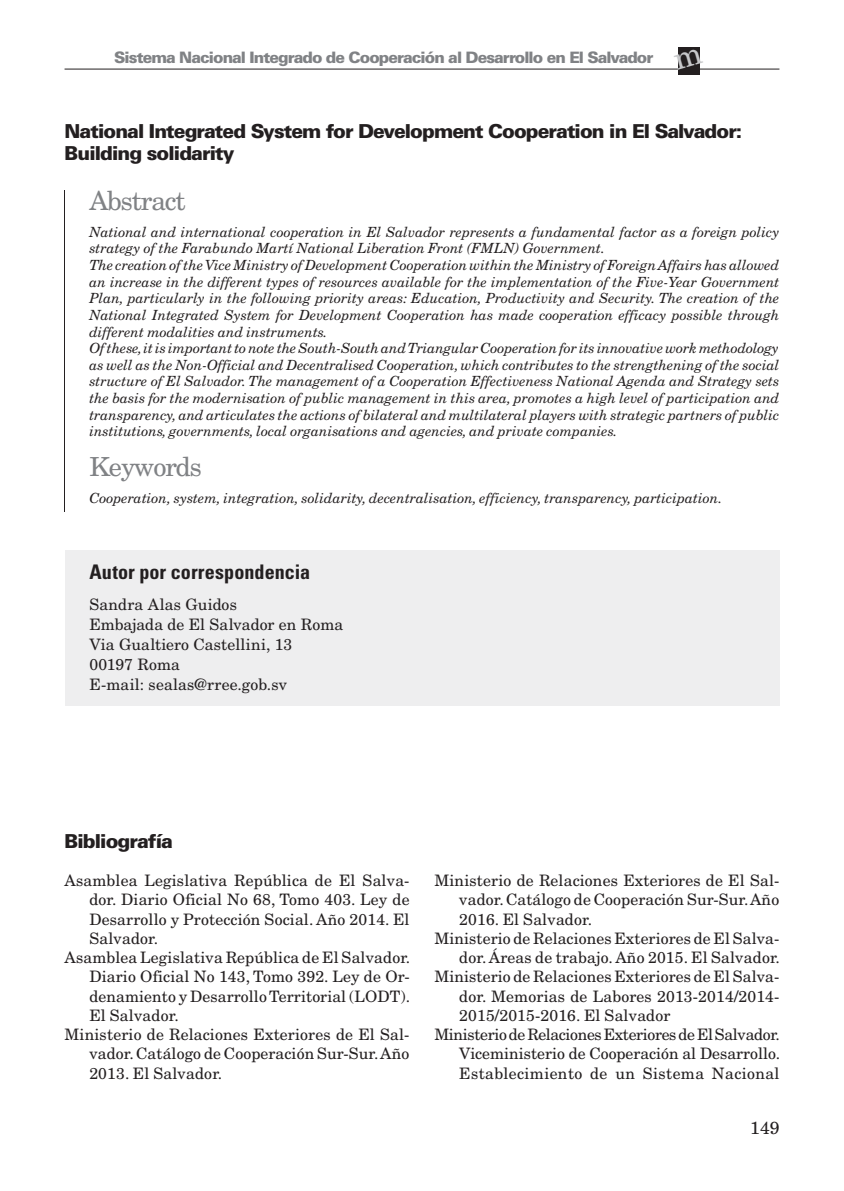
<style>
.page{position:relative;width:844px;height:1191px;background:#fff}
.page>*{position:absolute;margin:0;border:0;box-sizing:border-box;transform-origin:0 0}
.t1{font:26.25px "New Century Schlbk LT Std";letter-spacing:-.04em;color:#808285}
.t2{font:700 condensed 20.12px "Univers LT Std";color:#231f20}
.t3{font:900 19.25px/21.9px "Univers LT Std";letter-spacing:-.05em;color:#231f20}
.t4{font:17.5px "New Century Schlbk LT Std";color:#231f20}
.t5{font:15.75px/20.1px "New Century Schlbk LT Std";letter-spacing:.01em;color:#231f20}
.t6{font:900 15.75px "Univers LT Std";letter-spacing:-.06em;color:#808285}
.t7{font:15.75px "New Century Schlbk LT Std";letter-spacing:-.02em;color:#231f20}
.t8{font:italic 14px/16.6px "New Century Schlbk LT Std";color:#231f20}
</style>
<div class="page">
<div style="left:678px;top:47px;width:21px;height:28px;background:#231f20"></div>
<hr style="left:64px;top:69px;width:715px;height:1px;background:#231f20">
<hr style="left:64px;top:191px;width:1px;height:36px;background:#231f20">
<hr style="left:64px;top:226px;width:1px;height:46px;background:#231f20">
<hr style="left:64px;top:260px;width:1px;height:95px;background:#231f20">
<hr style="left:64px;top:343px;width:1px;height:112px;background:#231f20">
<hr style="left:64px;top:454px;width:1px;height:34px;background:#231f20">
<svg style="left:64px;top:488px;width:1px;height:23px"></svg>
<div style="left:64px;top:550px;width:715px;height:156px;background:#eeeeef"></div>
<svg style="left:673px;top:48px;width:30px;height:22px"></svg>
<p class="t6" style="left:114px;top:47px;width:540px">Sistema Nacional Integrado de Cooperación al Desarrollo en El Salvador</p>
<h3 class="t3" style="left:64px;top:120px;width:679px">National Integrated System for Development Cooperation in El Salvador:<br>Building solidarity</h3>
<h1 class="t1" style="left:89px;top:185px;width:98px">Abstract</h1>
<p class="t8" style="left:89px;top:223px;width:691px">National and international cooperation in El Salvador represents a fundamental factor as a foreign policy strategy of the Farabundo Martí National Liberation Front (FMLN) Government.<br>The creation of the Vice Ministry of Development Cooperation within the Ministry of Foreign Affairs has allowed an increase in the different types of resources available for the implementation of the Five-Year Government Plan, particularly in the following priority areas: Education, Productivity and Security. The creation of the National Integrated System for Development Cooperation has made cooperation efficacy possible through different modalities and instruments.<br>Of these, it is important to note the South-South and Triangular Cooperation for its innovative work methodology as well as the Non-Official and Decentralised Cooperation, which contributes to the strengthening of the social structure of El Salvador. The management of a Cooperation Effectiveness National Agenda and Strategy sets the basis for the modernisation of public management in this area, promotes a high level of participation and transparency, and articulates the actions of bilateral and multilateral players with strategic partners of public institutions, governments, local organisations and agencies, and private companies.</p>
<h1 class="t1" style="left:89px;top:451px;width:114px">Keywords</h1>
<p class="t8" style="left:89px;top:489px;width:634px">Cooperation, system, integration, solidarity, decentralisation, efficiency, transparency, participation.</p>
<h2 class="t2" style="left:89px;top:560px;width:222px">Autor por correspondencia</h2>
<p class="t5" style="left:89px;top:594px;width:255px">Sandra Alas Guidos<br>Embajada de El Salvador en Roma<br>Via Gualtiero Castellini, 13<br>00197 Roma<br>E-mail: sealas@rree.gob.sv</p>
<h3 class="t3" style="left:64px;top:829px;width:110px">Bibliografía</h3>
<p class="t5" style="left:64px;top:870px;width:346px">Asamblea Legislativa República de El Salva-</p>
<p class="t5" style="left:89px;top:889px;width:322px">dor. Diario Oficial No 68, Tomo 403. Ley de</p>
<p class="t5" style="left:89px;top:909px;width:321px">Desarrollo y Protección Social. Año 2014. El</p>
<p class="t5" style="left:89px;top:928px;width:70px">Salvador.</p>
<p class="t5" style="left:64px;top:947px;width:347px">Asamblea Legislativa República de El Salvador.</p>
<p class="t5" style="left:89px;top:966px;width:321px">Diario Oficial No 143, Tomo 392. Ley de Or-</p>
<p class="t5" style="left:89px;top:986px;width:322px">denamiento y Desarrollo Territorial (LODT).</p>
<p class="t5" style="left:89px;top:1005px;width:91px">El Salvador.</p>
<p class="t5" style="left:64px;top:1024px;width:346px">Ministerio de Relaciones Exteriores de El Sal-</p>
<p class="t5" style="left:89px;top:1043px;width:321px">vador. Catálogo de Cooperación Sur-Sur. Año</p>
<p class="t5" style="left:89px;top:1063px;width:134px">2013. El Salvador.</p>
<p class="t5" style="left:434px;top:870px;width:346px">Ministerio de Relaciones Exteriores de El Sal-</p>
<p class="t5" style="left:459px;top:889px;width:321px">vador. Catálogo de Cooperación Sur-Sur. Año</p>
<p class="t5" style="left:459px;top:909px;width:134px">2016. El Salvador.</p>
<p class="t5" style="left:434px;top:928px;width:346px">Ministerio de Relaciones Exteriores de El Salva-</p>
<p class="t5" style="left:459px;top:947px;width:322px">dor. Áreas de trabajo. Año 2015. El Salvador.</p>
<p class="t5" style="left:434px;top:966px;width:346px">Ministerio de Relaciones Exteriores de El Salva-</p>
<p class="t5" style="left:459px;top:986px;width:321px">dor. Memorias de Labores 2013-2014/2014-</p>
<p class="t5" style="left:459px;top:1005px;width:213px">2015/2015-2016. El Salvador</p>
<p class="t7" style="left:434px;top:1025px;width:347px">Ministerio de Relaciones Exteriores de El Salvador.</p>
<p class="t5" style="left:459px;top:1043px;width:322px">Viceministerio de Cooperación al Desarrollo.</p>
<p class="t5" style="left:459px;top:1063px;width:322px">Establecimiento de un Sistema Nacional</p>
<p class="t4" style="left:750px;top:1117px;width:31px">149</p>
</div>
